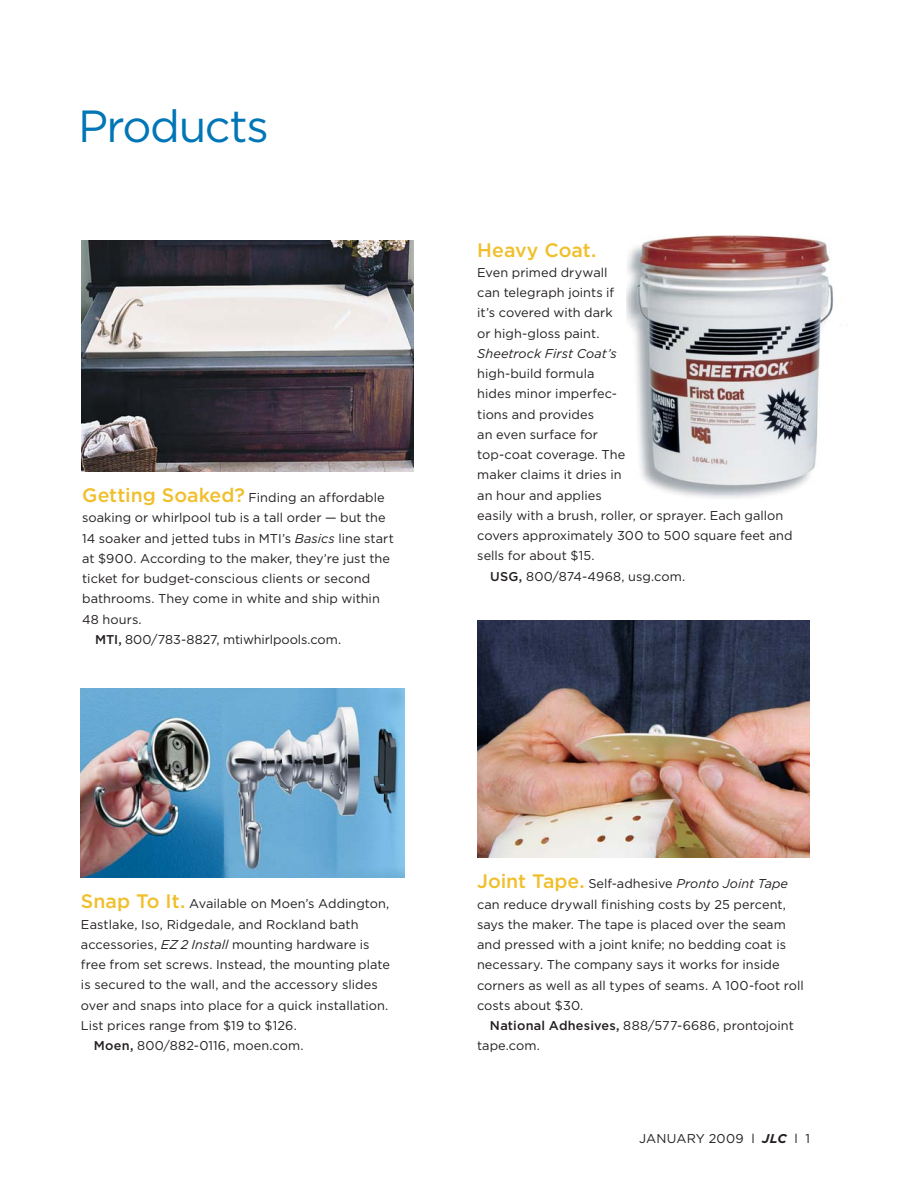
<style>
.page{position:relative;width:918px;height:1188px;background:#fff}
.page>*{position:absolute;margin:0;border:0;box-sizing:border-box;transform-origin:0 0}
.t1{font:45px "Gotham";letter-spacing:-.03em;color:#0076b6}
.t2{font:500 19.5px "Gotham";color:#f0bf2b}
.t3{font:12.75px/20.2px "Gotham";letter-spacing:.005em;color:#231f20}
.t4{font:italic 12.75px "Gotham";color:#231f20}
.s1{font-weight:500;font-size:19.5px;color:#f0bf2b}
.s2{font-style:italic}
.s3{font-weight:500}
.s4{font-weight:700;font-style:italic}
</style>
<div class="page">
<img style="left:81px;top:240px;width:333px;height:232px">
<img style="left:81px;top:688px;width:324px;height:190px">
<img style="left:626px;top:235px;width:207px;height:263px">
<img style="left:477px;top:620px;width:333px;height:238px">
<h1 class="t1" style="left:78px;top:105px;width:192px">Products</h1>
<p class="t3" style="left:82px;top:489px;width:304px"><span class="s1">Getting Soaked?</span> Finding an affordable</p>
<p class="t3" style="left:82px;top:509px;width:305px">soaking or whirlpool tub is a tall order — but the</p>
<p class="t3" style="left:82px;top:529px;width:313px">14 soaker and jetted tubs in MTI’s <span class="s2">Basics</span> line start</p>
<p class="t3" style="left:82px;top:549px;width:309px">at $900. According to the maker, they’re just the</p>
<p class="t3" style="left:82px;top:570px;width:290px">ticket for budget-conscious clients or second</p>
<p class="t3" style="left:82px;top:590px;width:299px">bathrooms. They come in white and ship within</p>
<p class="t3" style="left:82px;top:610px;width:61px">48 hours.</p>
<p class="t3" style="left:95px;top:630px;width:248px"><span class="s3">MTI,</span> 800/783-8827, mtiwhirlpools.com.</p>
<h2 class="t2" style="left:477px;top:241px;width:121px">Heavy Coat.</h2>
<p class="t3" style="left:477px;top:263px;width:138px">Even primed drywall can telegraph joints if it’s covered with dark or high-gloss paint.</p>
<p class="t4" style="left:477px;top:348px;width:141px">Sheetrock First Coat’s</p>
<p class="t3" style="left:477px;top:365px;width:119px">high-build formula</p>
<p class="t3" style="left:477px;top:385px;width:141px">hides minor imperfec-</p>
<p class="t3" style="left:477px;top:405px;width:118px">tions and provides</p>
<p class="t3" style="left:477px;top:425px;width:122px">an even surface for</p>
<p class="t3" style="left:477px;top:446px;width:150px">top-coat coverage. The</p>
<p class="t3" style="left:477px;top:466px;width:146px">maker claims it dries in</p>
<p class="t3" style="left:477px;top:486px;width:126px">an hour and applies</p>
<p class="t3" style="left:477px;top:506px;width:308px">easily with a brush, roller, or sprayer. Each gallon</p>
<p class="t3" style="left:477px;top:527px;width:317px">covers approximately 300 to 500 square feet and</p>
<p class="t3" style="left:477px;top:547px;width:119px">sells for about $15.</p>
<p class="t3" style="left:490px;top:567px;width:196px"><span class="s3">USG,</span> 800/874-4968, usg.com.</p>
<p class="t3" style="left:81px;top:895px;width:310px"><span class="s1">Snap To It.</span> Available on Moen’s Addington,</p>
<p class="t3" style="left:81px;top:915px;width:279px">Eastlake, Iso, Ridgedale, and Rockland bath</p>
<p class="t3" style="left:81px;top:935px;width:290px">accessories, <span class="s2">EZ-2-Install</span> mounting hardware is</p>
<p class="t3" style="left:81px;top:955px;width:310px">free from set screws. Instead, the mounting plate</p>
<p class="t3" style="left:81px;top:976px;width:298px">is secured to the wall, and the accessory slides</p>
<p class="t3" style="left:81px;top:996px;width:309px">over and snaps into place for a quick installation.</p>
<p class="t3" style="left:81px;top:1016px;width:217px">List prices range from $19 to $126.</p>
<p class="t3" style="left:94px;top:1036px;width:211px"><span class="s3">Moen,</span> 800/882-0116, moen.com.</p>
<p class="t3" style="left:477px;top:875px;width:328px"><span class="s1">Joint Tape.</span> Self-adhesive <span class="s2">Pronto Joint Tape </span>can reduce drywall finishing costs by 25 percent, says the maker. The tape is placed over the seam and pressed with a joint knife; no bedding coat is necessary. The company says it works for inside corners as well as all types of seams. A 100-foot roll costs about $30.</p>
<p class="t3" style="left:477px;top:1016px;width:318px;text-indent:13px"><span class="s3">National Adhesives,</span> 888/577-6686, prontojoint tape.com.</p>
<p class="t3" style="left:639px;top:1129px;width:172px">JANUARY 2009 l <span class="s4">JLC</span> l 1</p>
</div>
